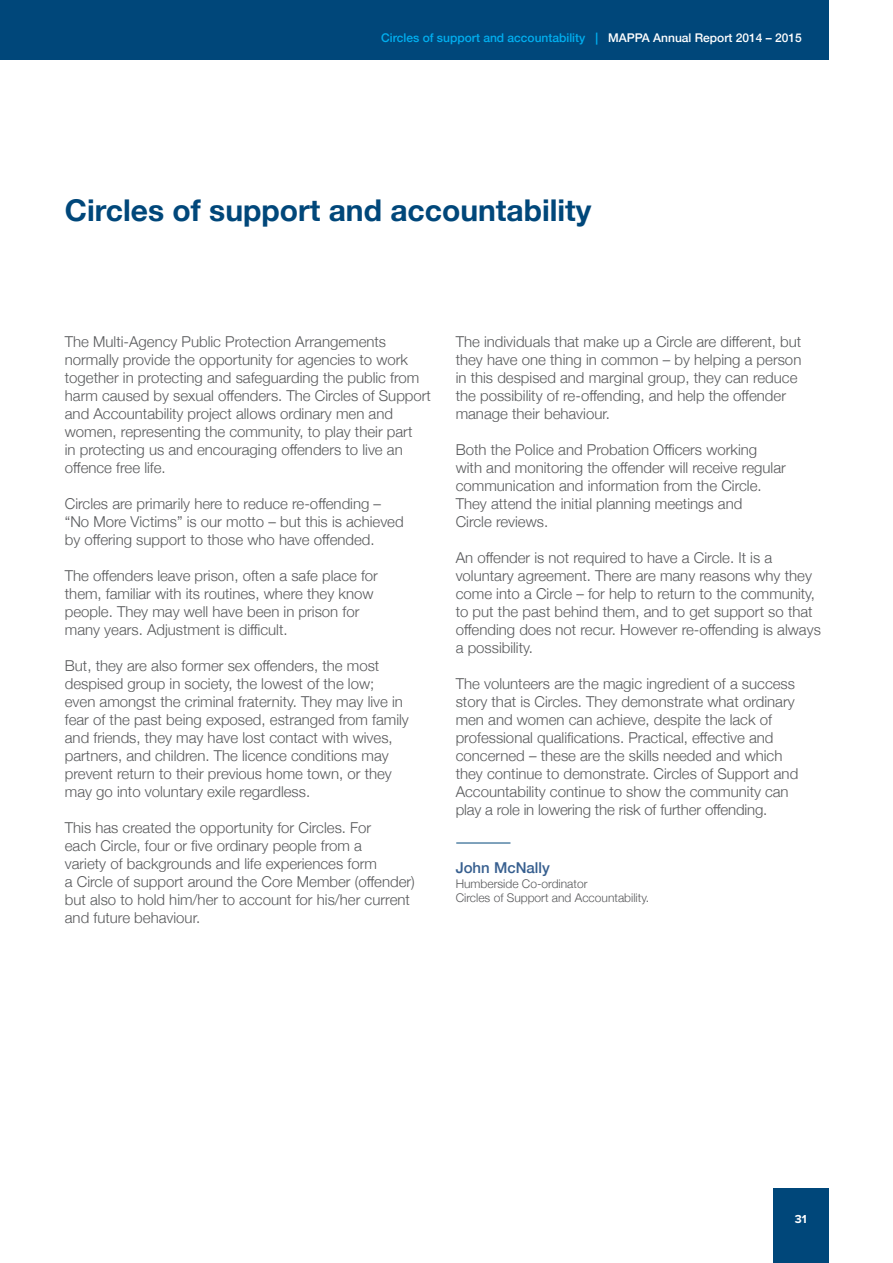
<style>
.page{position:relative;width:893px;height:1263px;background:#fff}
.page>*{position:absolute;margin:0;border:0;box-sizing:border-box;transform-origin:0 0}
.t1{font:700 30px "Helvetica Neue";color:#00477a}
.t2{font:300 15px/18px "Helvetica Neue";color:#58595b}
.t3{font:500 15px "Helvetica Neue";color:#375f8f}
.t4{font:500 12px "Helvetica Neue";color:#00aeef}
.t5{font:300 12px/14.4px "Helvetica Neue";color:#58595b}
.t6{font:700 12px "Proxima Nova";color:#fff}
.s1{font-weight:700}
.s2{color:#fff}
</style>
<div class="page">
<div style="left:773px;top:1188px;width:55px;height:75px;background:#00477a"></div>
<div style="left:0;top:0;width:828px;height:60px;background:#00477a"></div>
<hr style="left:456px;top:843px;width:54px;height:1px;background:#00477a">
<p class="t4" style="left:381px;top:28px;width:422px">Circles of support and accountability <span class="s1">|</span> <span class="s2">MAPPA Annual Report 2014 – 2015</span></p>
<p class="t4" style="left:477px;top:28px;width:109px">&lt;&lt;page title here&gt;&gt;</p>
<h1 class="t1" style="left:65px;top:186px;width:528px">Circles of support and accountability</h1>
<p class="t2" style="left:65px;top:331px;width:368px">The Multi-Agency Public Protection Arrangements normally provide the opportunity for agencies to work together in protecting and safeguarding the public from harm caused by sexual offenders. The Circles of Support and Accountability project allows ordinary men and women, representing the community, to play their part<br>in protecting us and encouraging offenders to live an offence free life.</p>
<p class="t2" style="left:65px;top:493px;width:340px">Circles are primarily here to reduce re-offending – “No More Victims” is our motto – but this is achieved by offering support to those who have offended.</p>
<p class="t2" style="left:65px;top:565px;width:315px">The offenders leave prison, often a safe place for them, familiar with its routines, where they know people. They may well have been in prison for many years. Adjustment is difficult.</p>
<p class="t2" style="left:65px;top:655px;width:345px">But, they are also former sex offenders, the most despised group in society, the lowest of the low;<br>even amongst the criminal fraternity. They may live in fear of the past being exposed, estranged from family and friends, they may have lost contact with wives, partners, and children. The licence conditions may prevent return to their previous home town, or they may go into voluntary exile regardless.</p>
<p class="t2" style="left:65px;top:817px;width:351px">This has created the opportunity for Circles. For<br>each Circle, four or five ordinary people from a<br>variety of backgrounds and life experiences form<br>a Circle of support around the Core Member (offender) but also to hold him/her to account for his/her current and future behaviour.</p>
<p class="t2" style="left:456px;top:331px;width:347px">The individuals that make up a Circle are different, but they have one thing in common – by helping a person in this despised and marginal group, they can reduce the possibility of re-offending, and help the offender manage their behaviour.</p>
<p class="t2" style="left:456px;top:439px;width:332px">Both the Police and Probation Officers working with and monitoring the offender will receive regular communication and information from the Circle.<br>They attend the initial planning meetings and<br>Circle reviews.</p>
<p class="t2" style="left:456px;top:547px;width:367px">An offender is not required to have a Circle. It is a voluntary agreement. There are many reasons why they come into a Circle – for help to return to the community, to put the past behind them, and to get support so that offending does not recur. However re-offending is always a possibility.</p>
<p class="t2" style="left:456px;top:673px;width:344px">The volunteers are the magic ingredient of a success story that is Circles. They demonstrate what ordinary men and women can achieve, despite the lack of professional qualifications. Practical, effective and concerned – these are the skills needed and which they continue to demonstrate. Circles of Support and Accountability continue to show the community can play a role in lowering the risk of further offending.</p>
<p class="t3" style="left:456px;top:856px;width:96px">John McNally</p>
<p class="t5" style="left:456px;top:875px;width:195px">Humberside Co-ordinator<br>Circles of Support and Accountability.</p>
<p class="t6" style="left:795px;top:1213px;width:13px">31</p>
</div>
